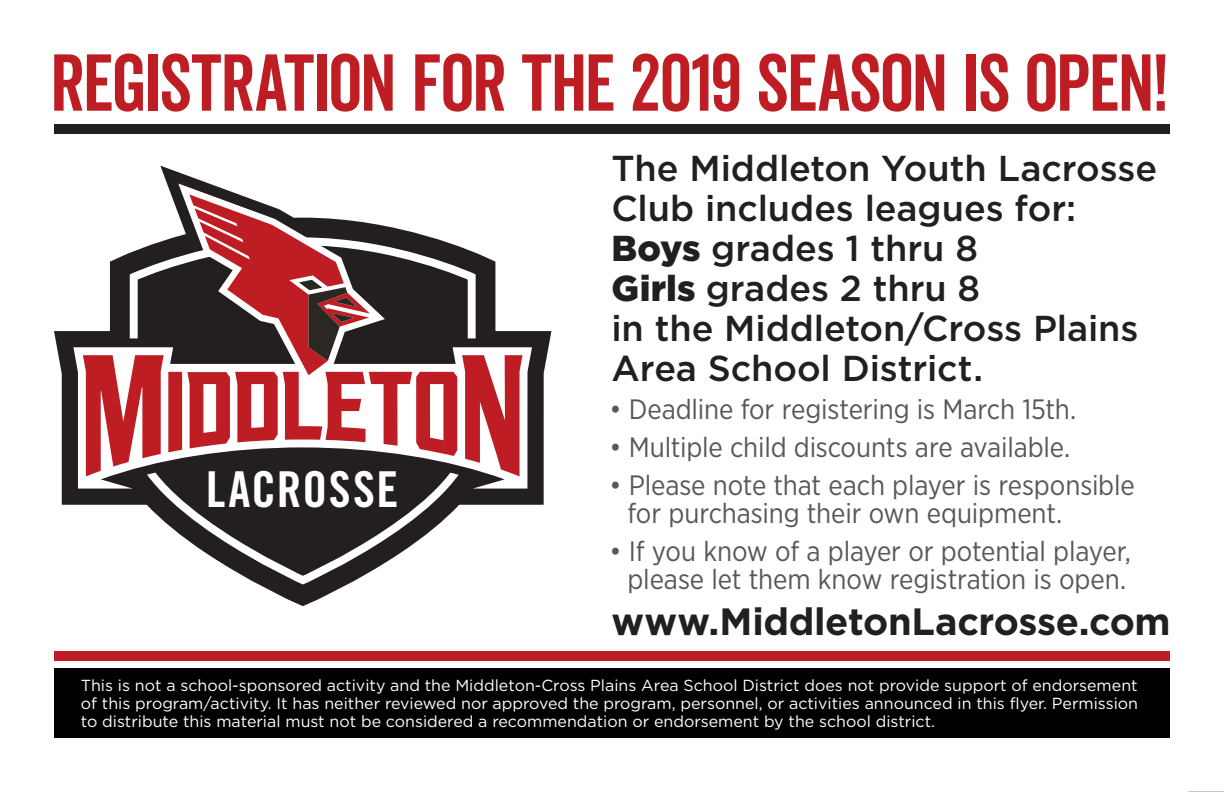
<style>
.page{position:relative;width:1224px;height:792px;background:#fff}
.page>*{position:absolute;margin:0;border:0;box-sizing:border-box;transform-origin:0 0}
.t1{font:78px "Veneer Clean";letter-spacing:-.02em;color:#be1e23}
.t2{font:49.4px "Trade Gothic LT Std Bd Cn 20";letter-spacing:.03em;color:#fff}
.t3{font:700 38px "Gotham";letter-spacing:-.01em;color:#231f20}
.t4{font:500 36px/40px "Gotham";letter-spacing:-.005em;color:#231f20}
.t5{font:28px/28px "Gotham Narrow";letter-spacing:-.005em;color:#57585a}
.t6{font:16px/18px "Gotham";color:#fff;text-align:justify}
.s1{font-weight:900}
</style>
<div class="page">
<hr style="left:1188px;top:791px;width:36px;height:1px;background:#939598">
<div style="left:54px;top:668px;width:1116px;height:70px;background:#000002"></div>
<div style="left:54px;top:651px;width:1116px;height:9px;background:#be1e23"></div>
<div style="left:54px;top:124px;width:1116px;height:10px;background:#231f20"></div>
<svg style="left:54px;top:166px;width:497px;height:440px"></svg>
<svg style="left:126px;top:233px;width:354px;height:355px"></svg>
<div style="left:110px;top:338px;width:385px;height:9px;background:#231f20"></div>
<svg style="left:178px;top:183px;width:207px;height:164px;fill:#262223"></svg>
<svg style="left:73px;top:347px;width:459px;height:142px;fill:#231f20"></svg>
<svg style="left:83px;top:355px;width:440px;height:121px"></svg>
<svg style="left:181px;top:186px;width:201px;height:197px"></svg>
<svg style="left:189px;top:194px;width:181px;height:181px"></svg>
<h1 class="t1" style="left:50px;top:36px;width:1121px">REGISTRATION FOR THE 2019 SEASON IS OPEN!</h1>
<h2 class="t2" style="left:206px;top:460px;width:194px">LACROSSE</h2>
<h3 class="t4" style="left:611px;top:147px;width:547px">The Middleton Youth Lacrosse<br>Club includes leagues for:<br><span class="s1">Boys</span> grades 1 thru 8<br><span class="s1">Girls</span> grades 2 thru 8<br>in the Middleton/Cross Plains<br>Area School District.</h3>
<h3 class="t5" style="left:609px;top:395px;width:468px">• Deadline for registering is March 15th.</h3>
<h3 class="t5" style="left:609px;top:433px;width:462px">• Multiple child discounts are available.</h3>
<h3 class="t5" style="left:627px;top:471px;width:509px;text-indent:-18px">• Please note that each player is responsible for purchasing their own equipment.</h3>
<h3 class="t5" style="left:609px;top:537px;width:523px;text-align:center">• If you know of a player or potential player, please let them know registration is open.</h3>
<h3 class="t3" style="left:611px;top:600px;width:561px">www.MiddletonLacrosse.com</h3>
<p class="t6" style="left:81px;top:676px;width:1059px">This is not a school-sponsored activity and the Middleton-Cross Plains Area School District does not provide support of endorsement of this program/activity. It has neither reviewed nor approved the program, personnel, or activities announced in this flyer. Permission to distribute this material must not be considered a recommendation or endorsement by the school district.</p>
</div>
